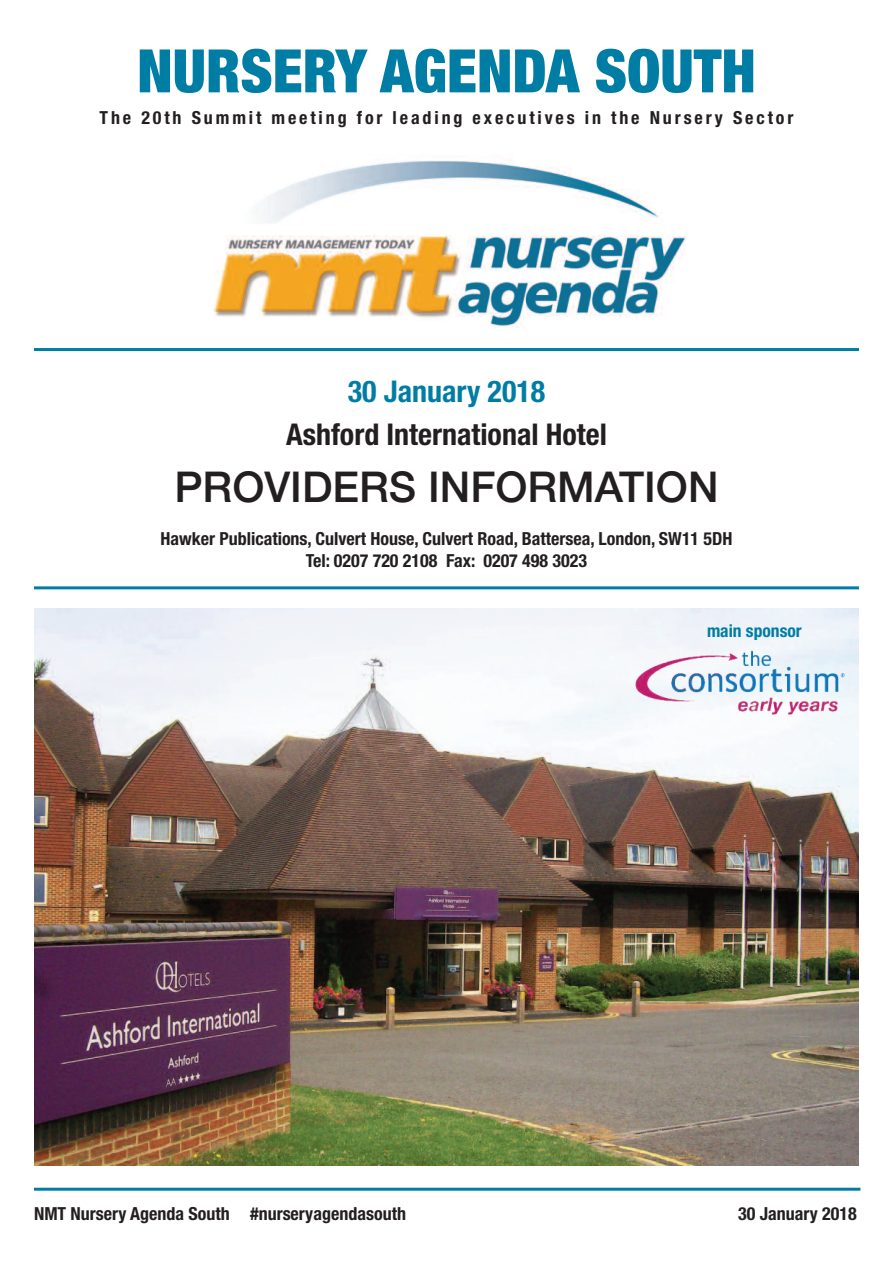
<style>
.page{position:relative;width:893px;height:1263px;background:#fff}
.page>*{position:absolute;margin:0;border:0;box-sizing:border-box;transform-origin:0 0}
.t1{font:900 condensed 60px "Helvetica Neue";color:#007da4}
.t2{font:500 42.3px "Helvetica Neue";color:#231f20}
.t3{font:700 condensed 30px "Helvetica Neue";color:#231f20}
.t4{font:700 condensed 30px "Helvetica Neue";color:#007da4}
.t5{font:700 condensed 18px/21.3px "Helvetica Neue";color:#231f20;text-align:center}
.t6{font:700 condensed 18px "Helvetica Neue";letter-spacing:.16em;color:#231f20}
.t7{font:700 condensed 17.55px "Helvetica Neue";color:#007da4}
</style>
<div class="page">
<hr style="left:34px;top:1188px;width:826px;height:3px;background:#007da4">
<hr style="left:34px;top:586px;width:825px;height:3px;background:#007da4">
<img style="left:34px;top:609px;width:825px;height:556px">
<hr style="left:34px;top:348px;width:825px;height:3px;background:#007da4">
<img style="left:213px;top:160px;width:473px;height:168px">
<img style="left:633px;top:648px;width:213px;height:73px">
<h1 class="t1" style="left:137px;top:22px;width:620px">NURSERY AGENDA SOUTH</h1>
<p class="t6" style="left:100px;top:103px;width:695px">The 20th Summit meeting for leading executives in the Nursery Sector</p>
<h3 class="t4" style="left:348px;top:366px;width:199px">30 January 2018</h3>
<h3 class="t3" style="left:286px;top:409px;width:322px">Ashford International Hotel</h3>
<h2 class="t2" style="left:174px;top:461px;width:546px">PROVIDERS INFORMATION</h2>
<p class="t5" style="left:160px;top:527px;width:574px">Hawker Publications, Culvert House, Culvert Road, Battersea, London, SW11 5DH<br>Tel: 0207 720 2108 Fax: 0207 498 3023</p>
<p class="t7" style="left:707px;top:617px;width:96px">main sponsor</p>
<p class="t5" style="left:34px;top:1202px;width:374px">NMT Nursery Agenda South #nurseryagendasouth</p>
<p class="t5" style="left:738px;top:1202px;width:120px">30 January 2018</p>
</div>
